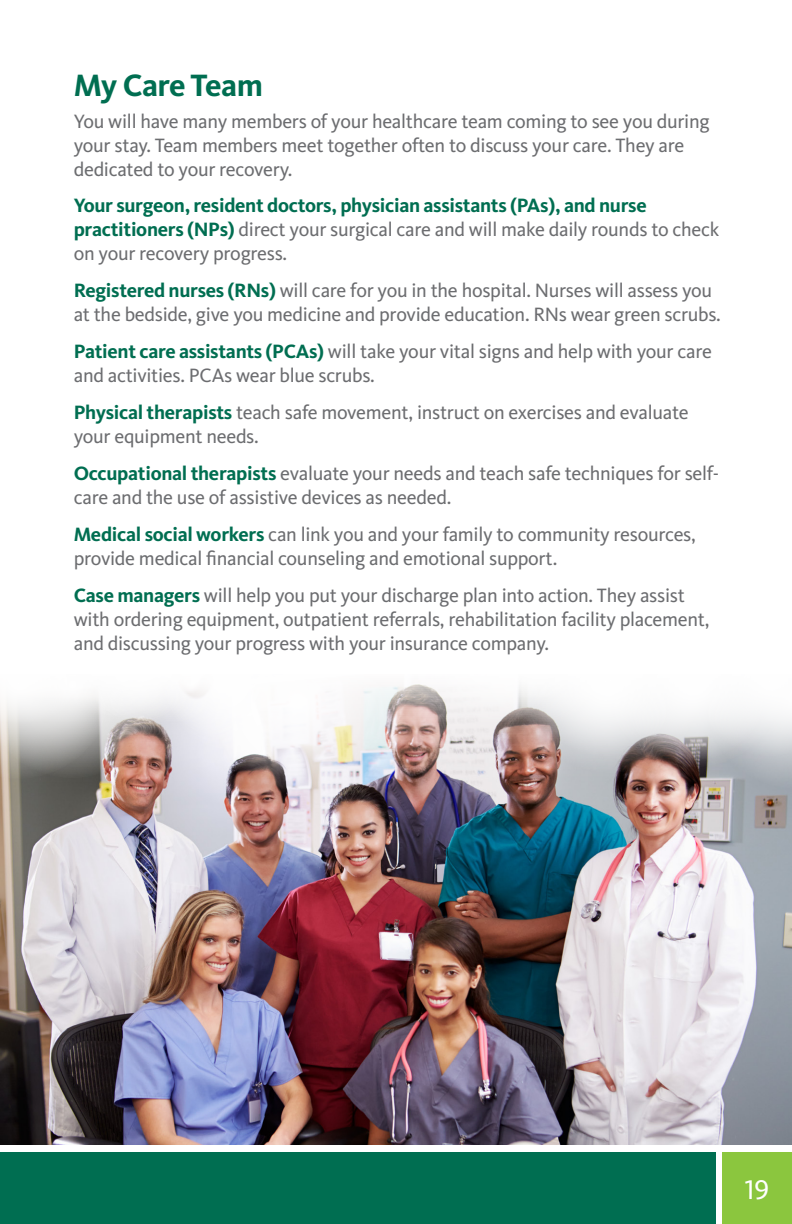
<style>
.page{position:relative;width:792px;height:1224px;background:#fff}
.page>*{position:absolute;margin:0;border:0;box-sizing:border-box;transform-origin:0 0}
.Subheader{font:700 32px "Kievit Pro";letter-spacing:-.015em;color:#006e51}
.t1{font:28px "Kievit Pro";color:#fff}
.Text{font:20px/24px "Kievit Pro";letter-spacing:-.015em;color:#6c6d70}
.Text-2{font:700 20px/24px "Kievit Pro";letter-spacing:-.015em;color:#006e51}
.s1{font-weight:400;color:#6c6d70}
.s2{font-weight:700;color:#006e51}
</style>
<div class="page">
<div style="left:0;top:1152px;width:719px;height:72px;background:#006e51"></div>
<div style="left:719px;top:1152px;width:73px;height:72px;background:#8bc63e"></div>
<div style="left:716px;top:1152px;width:6px;height:72px;background:#fff"></div>
<img style="left:1px;top:684px;width:791px;height:461px">
<svg style="left:163px;top:609px;width:145px;height:145px"></svg>
<svg style="left:204px;top:609px;width:187px;height:186px"></svg>
<svg style="left:517px;top:587px;width:186px;height:186px"></svg>
<div style="left:600px;top:581px;width:187px;height:186px;background:#fff;border-radius:50%"></div>
<svg style="left:425px;top:581px;width:141px;height:142px"></svg>
<div style="left:469px;top:560px;width:141px;height:142px;background:#fff;border-radius:50%"></div>
<div style="left:160px;top:618px;width:121px;height:120px;background:#fff;border-radius:50%"></div>
<div style="left:106px;top:581px;width:141px;height:142px;background:#fff;border-radius:50%"></div>
<svg style="left:0;top:684px;width:165px;height:95px"></svg>
<div style="left:77px;top:592px;width:132px;height:132px;background:#fff;border-radius:50%"></div>
<svg style="left:618px;top:610px;width:151px;height:150px"></svg>
<svg style="left:694px;top:610px;width:98px;height:179px"></svg>
<svg style="left:530px;top:606px;width:150px;height:150px"></svg>
<p class="Subheader" style="left:74px;top:66px;width:191px">My Care Team</p>
<p class="Text" style="left:74px;top:109px;width:638px">You will have many members of your healthcare team coming to see you during your stay. Team members meet together often to discuss your care. They are dedicated to your recovery.</p>
<p class="Text-2" style="left:74px;top:194px;width:647px">Your surgeon, resident doctors, physician assistants (PAs), and nurse practitioners (NPs) <span class="s1">direct your surgical care and will make daily rounds to check on your recovery progress.</span></p>
<p class="Text" style="left:74px;top:279px;width:649px"><span class="s2">Registered nurses (RNs)</span> will care for you in the hospital. Nurses will assess you at the bedside, give you medicine and provide education. RNs wear green scrubs.</p>
<p class="Text" style="left:74px;top:340px;width:640px"><span class="s2">Patient care assistants (PCAs)</span> will take your vital signs and help with your care and activities. PCAs wear blue scrubs.</p>
<p class="Text" style="left:74px;top:400px;width:617px"><span class="s2">Physical therapists</span> teach safe movement, instruct on exercises and evaluate your equipment needs.</p>
<p class="Text" style="left:74px;top:461px;width:647px"><span class="s2">Occupational therapists</span> evaluate your needs and teach safe techniques for self&shy;care and the use of assistive devices as needed.</p>
<p class="Text" style="left:74px;top:522px;width:624px"><span class="s2">Medical social workers</span> can link you and your family to community resources, provide medical financial counseling and emotional support.</p>
<p class="Text" style="left:74px;top:583px;width:637px"><span class="s2">Case managers</span> will help you put your discharge plan into action. They assist with ordering equipment, outpatient referrals, rehabilitation facility placement, and discussing your progress with your insurance company.</p>
<h2 class="t1" style="left:745px;top:1172px;width:26px">19</h2>
</div>
